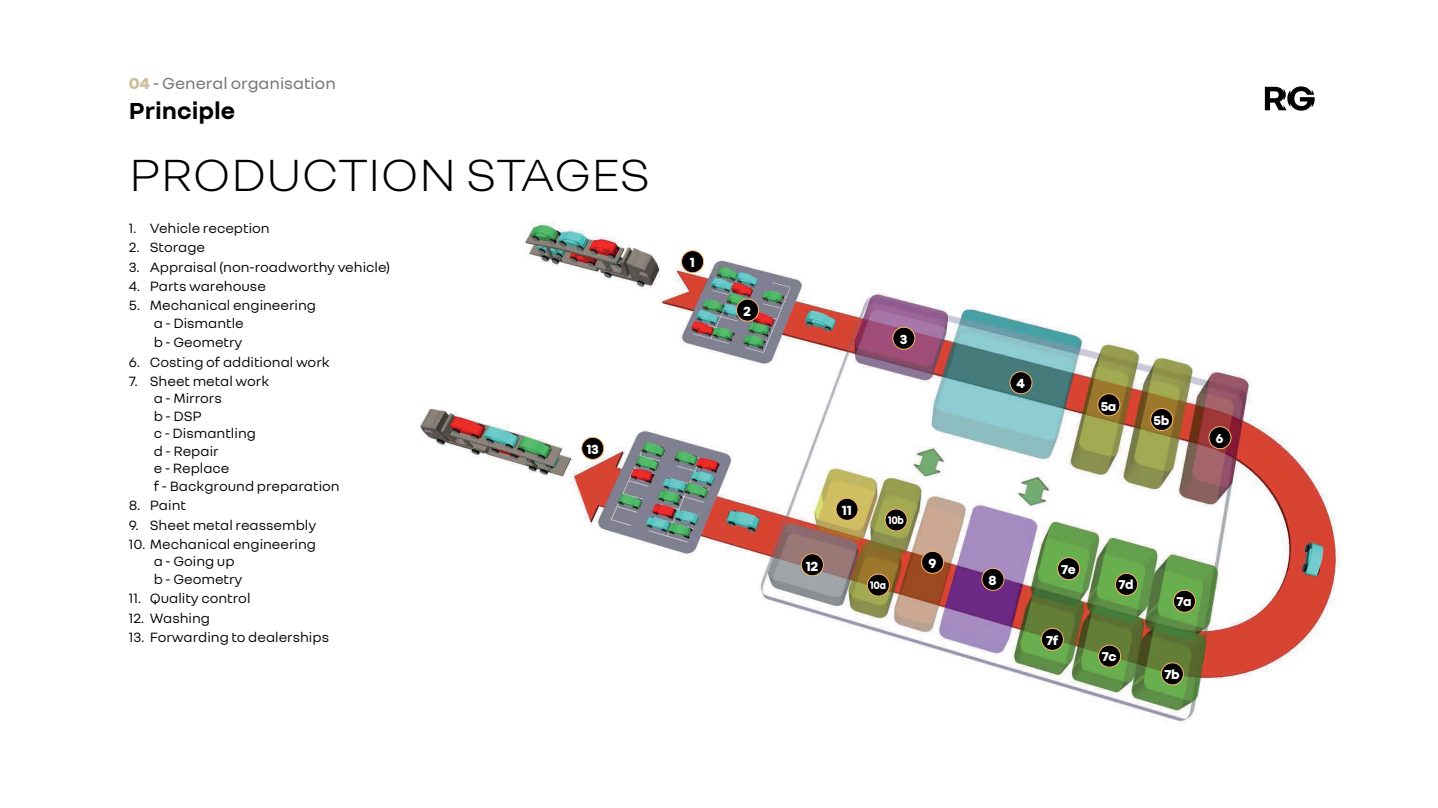
<style>
.page{position:relative;width:1438px;height:808px;background:#fff}
.page>*{position:absolute;margin:0;border:0;box-sizing:border-box;transform-origin:0 0}
.t1{font:300 49.8px "Renault Group";color:#000}
.t2{font:700 25.05px "Renault Group";color:#000}
.t3{font:17.25px "Renault Group";color:#767875}
.t4{font:14.55px/17.4px "Renault Group";color:#000}
.t5{font:800 14.25px "Renault Group";color:#fff}
.t6{font:800 13.8px "Renault Group";letter-spacing:-.03em;color:#fff}
.t7{font:800 11.7px "Renault Group";letter-spacing:-.03em;color:#fff;scale:.87 1}
.s1{font-weight:800;color:#d1bd9d}
</style>
<div class="page">
<img style="left:420px;top:221px;width:919px;height:503px">
<svg style="left:1264px;top:86px;width:50px;height:25px"></svg>
<div style="left:681px;top:251px;width:22px;height:22px;background:#000;border-radius:50%"></div>
<div style="left:681px;top:250px;width:23px;height:23px;border:1px solid #fbb66d;border-radius:50%"></div>
<div style="left:736px;top:299px;width:22px;height:22px;background:#000;border-radius:50%"></div>
<div style="left:736px;top:299px;width:23px;height:22px;border:1px solid #fbb66d;border-radius:50%"></div>
<div style="left:892px;top:327px;width:22px;height:22px;background:#000;border-radius:50%"></div>
<div style="left:892px;top:327px;width:23px;height:23px;border:1px solid #fbb66d;border-radius:50%"></div>
<div style="left:1009px;top:372px;width:22px;height:22px;background:#000;border-radius:50%"></div>
<div style="left:1009px;top:371px;width:23px;height:23px;border:1px solid #fbb66d;border-radius:50%"></div>
<div style="left:981px;top:568px;width:22px;height:22px;background:#000;border-radius:50%"></div>
<div style="left:981px;top:568px;width:23px;height:23px;border:1px solid #fbb66d;border-radius:50%"></div>
<div style="left:921px;top:551px;width:22px;height:22px;background:#000;border-radius:50%"></div>
<div style="left:921px;top:551px;width:22px;height:23px;border:1px solid #fbb66d;border-radius:50%"></div>
<div style="left:835px;top:498px;width:23px;height:22px;background:#000;border-radius:50%"></div>
<div style="left:835px;top:498px;width:23px;height:23px;border:1px solid #fbb66d;border-radius:50%"></div>
<div style="left:801px;top:554px;width:22px;height:22px;background:#000;border-radius:50%"></div>
<div style="left:801px;top:553px;width:22px;height:23px;border:1px solid #fbb66d;border-radius:50%"></div>
<div style="left:581px;top:437px;width:22px;height:22px;background:#000;border-radius:50%"></div>
<div style="left:581px;top:437px;width:23px;height:23px;border:1px solid #fbb66d;border-radius:50%"></div>
<div style="left:1097px;top:394px;width:22px;height:22px;background:#000;border-radius:50%"></div>
<div style="left:1097px;top:393px;width:23px;height:23px;border:1px solid #fbb66d;border-radius:50%"></div>
<div style="left:1150px;top:408px;width:22px;height:22px;background:#000;border-radius:50%"></div>
<div style="left:1150px;top:408px;width:22px;height:23px;border:1px solid #fbb66d;border-radius:50%"></div>
<div style="left:1173px;top:590px;width:22px;height:22px;background:#000;border-radius:50%"></div>
<div style="left:1172px;top:590px;width:23px;height:23px;border:1px solid #fbb66d;border-radius:50%"></div>
<div style="left:1161px;top:663px;width:22px;height:22px;background:#000;border-radius:50%"></div>
<div style="left:1160px;top:662px;width:23px;height:23px;border:1px solid #fbb66d;border-radius:50%"></div>
<div style="left:1098px;top:645px;width:22px;height:22px;background:#000;border-radius:50%"></div>
<div style="left:1098px;top:645px;width:22px;height:22px;border:1px solid #fbb66d;border-radius:50%"></div>
<div style="left:1115px;top:573px;width:22px;height:22px;background:#000;border-radius:50%"></div>
<div style="left:1115px;top:573px;width:22px;height:23px;border:1px solid #fbb66d;border-radius:50%"></div>
<div style="left:1057px;top:558px;width:22px;height:22px;background:#000;border-radius:50%"></div>
<div style="left:1057px;top:557px;width:22px;height:23px;border:1px solid #fbb66d;border-radius:50%"></div>
<div style="left:867px;top:574px;width:22px;height:22px;background:#000;border-radius:50%"></div>
<div style="left:866px;top:574px;width:23px;height:22px;border:1px solid #fbb66d;border-radius:50%"></div>
<div style="left:885px;top:509px;width:22px;height:22px;background:#000;border-radius:50%"></div>
<div style="left:884px;top:509px;width:23px;height:22px;border:1px solid #fbb66d;border-radius:50%"></div>
<div style="left:1041px;top:628px;width:22px;height:22px;background:#000;border-radius:50%"></div>
<div style="left:1040px;top:628px;width:23px;height:23px;border:1px solid #fbb66d;border-radius:50%"></div>
<div style="left:1208px;top:427px;width:22px;height:22px;background:#000;border-radius:50%"></div>
<div style="left:1208px;top:426px;width:23px;height:23px;border:1px solid #fbb66d;border-radius:50%"></div>
<p class="t3" style="left:129px;top:72px;width:208px"><span class="s1">04</span> - General organisation</p>
<h2 class="t2" style="left:129px;top:95px;width:108px">Principle</h2>
<h1 class="t1" style="left:129px;top:143px;width:522px">PRODUCTION STAGES</h1>
<p class="t4" style="left:129px;top:218px;width:142px">1. Vehicle reception</p>
<p class="t4" style="left:129px;top:238px;width:78px">2. Storage</p>
<p class="t4" style="left:129px;top:257px;width:263px">3. Appraisal (non-roadworthy vehicle)</p>
<p class="t4" style="left:129px;top:277px;width:138px">4. Parts warehouse</p>
<p class="t4" style="left:154px;top:296px;width:164px;text-indent:-25px">5. Mechanical engineering a - Dismantle</p>
<p class="t4" style="left:154px;top:333px;width:90px">b - Geometry</p>
<p class="t4" style="left:129px;top:352px;width:202px">6. Costing of additional work</p>
<p class="t4" style="left:154px;top:372px;width:187px;text-indent:-25px">7. Sheet metal work<br>a - Mirrors<br>b - DSP<br>c - Dismantling<br>d - Repair<br>e - Replace<br>f - Background preparation</p>
<p class="t4" style="left:129px;top:496px;width:59px">8. Paint</p>
<p class="t4" style="left:129px;top:515px;width:189px">9. Sheet metal reassembly</p>
<p class="t4" style="left:154px;top:535px;width:164px;text-indent:-25px">10. Mechanical engineering a - Going up<br>b - Geometry</p>
<p class="t4" style="left:129px;top:589px;width:123px">11. Quality control</p>
<p class="t4" style="left:129px;top:608px;width:83px">12. Washing</p>
<p class="t4" style="left:129px;top:628px;width:202px">13. Forwarding to dealerships</p>
<p class="t5" style="left:586px;top:440px;width:14px">13</p>
<p class="t5" style="left:689px;top:253px;width:7px">1</p>
<p class="t5" style="left:743px;top:302px;width:9px">2</p>
<p class="t5" style="left:899px;top:330px;width:9px">3</p>
<p class="t5" style="left:805px;top:556px;width:15px">12</p>
<p class="t5" style="left:841px;top:501px;width:12px">11</p>
<p class="t7" style="left:887px;top:512px;width:20px">10b</p>
<p class="t7" style="left:869px;top:577px;width:20px">10a</p>
<p class="t5" style="left:928px;top:554px;width:9px">9</p>
<p class="t5" style="left:1016px;top:374px;width:10px">4</p>
<p class="t6" style="left:1100px;top:397px;width:17px">5a</p>
<p class="t6" style="left:1153px;top:412px;width:17px">5b</p>
<p class="t6" style="left:1215px;top:430px;width:9px">6</p>
<p class="t5" style="left:988px;top:571px;width:10px">8</p>
<p class="t6" style="left:1060px;top:560px;width:16px">7e</p>
<p class="t6" style="left:1045px;top:631px;width:14px">7f</p>
<p class="t6" style="left:1118px;top:576px;width:17px">7d</p>
<p class="t6" style="left:1101px;top:648px;width:16px">7c</p>
<p class="t6" style="left:1176px;top:593px;width:17px">7a</p>
<p class="t6" style="left:1164px;top:665px;width:17px">7b</p>
</div>
